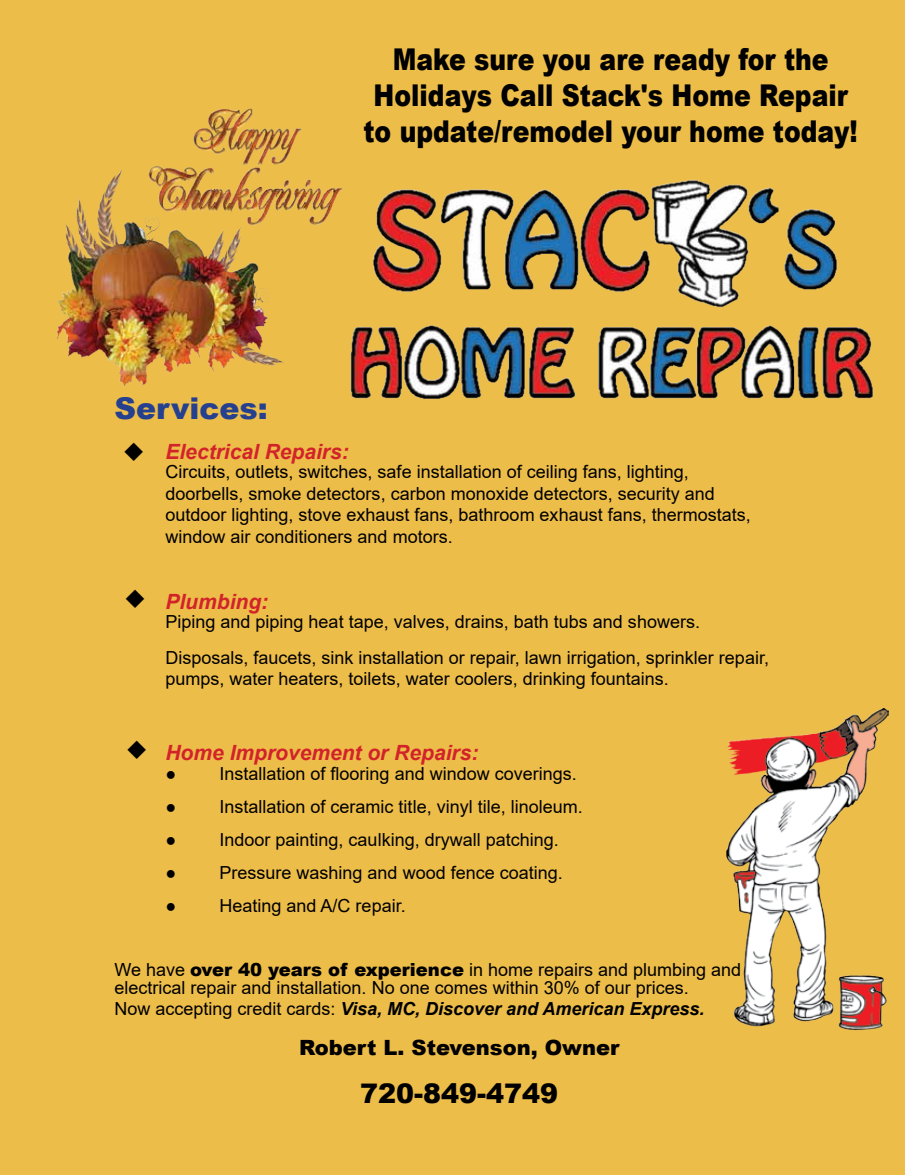
<style>
.page{position:relative;width:905px;height:1175px;background:#fff}
.page>*{position:absolute;margin:0;border:0;box-sizing:border-box;transform-origin:0 0}
.t1{font:900 30px/36px "Arial";color:#000;text-align:center;scale:.84 1}
.t2{font:900 30px "Arial";color:#25408f}
.t3{font:900 27px "Arial";color:#000}
.t4{font:italic 700 21px "Arial";color:#d2232a}
.t5{font:900 21px "Arial";color:#000}
.t6{font:18px/21.6px "Arial";color:#000}
.t7{font:italic 700 18px "Arial";color:#000}
.s1{font-family:"Georgia"}
.s2{font-weight:900}
.s3{font-weight:400;font-style:normal}
</style>
<div class="page">
<div style="left:0;top:0;width:904px;height:1174px;background:#edbd49"></div>
<img style="left:726px;top:708px;width:162px;height:323px">
<img style="left:56px;top:108px;width:279px;height:279px">
<img style="left:335px;top:179px;width:539px;height:220px">
<h1 class="t1" style="left:363px;top:40px;width:590px">Make sure you are ready for the<br>Holidays Call Stack's Home Repair to update/remodel your home today!</h1>
<h1 class="t2" style="left:114px;top:386px;width:155px">Services:</h1>
<p class="t4" style="left:165px;top:438px;width:185px">Electrical Repairs:</p>
<p class="t6" style="left:165px;top:460px;width:586px">Circuits, outlets, switches, safe installation of ceiling fans, lighting, doorbells, smoke detectors, carbon monoxide detectors, security and outdoor lighting, stove exhaust fans, bathroom exhaust fans, thermostats, window air conditioners and motors.</p>
<p class="t4" style="left:165px;top:588px;width:104px">Plumbing:</p>
<p class="t6" style="left:165px;top:604px;width:605px;line-height:35.7px">Piping and piping heat tape, valves, drains, bath tubs and showers.<br>Disposals, faucets, sink installation or repair, lawn irrigation, sprinkler repair,</p>
<p class="t6" style="left:165px;top:667px;width:505px">pumps, water heaters, toilets, water coolers, drinking fountains.</p>
<p class="t4" style="left:165px;top:738px;width:314px">Home Improvement or Repairs:</p>
<p class="t6" style="left:165px;top:763px;width:413px"><span class="s1">●</span> Installation of flooring and window coverings.</p>
<p class="t6" style="left:165px;top:796px;width:419px"><span class="s1">●</span> Installation of ceramic title, vinyl tile, linoleum.</p>
<p class="t6" style="left:165px;top:829px;width:395px"><span class="s1">●</span> Indoor painting, caulking, drywall patching.</p>
<p class="t6" style="left:165px;top:862px;width:399px"><span class="s1">●</span> Pressure washing and wood fence coating.</p>
<p class="t6" style="left:165px;top:895px;width:242px"><span class="s1">●</span> Heating and A/C repair.</p>
<p class="t6" style="left:114px;top:960px;width:628px;line-height:18px">We have <span class="s2">over 40 years of experience</span> in home repairs and plumbing and electrical repair and installation. No one comes within 30% of our prices.</p>
<p class="t7" style="left:114px;top:996px;width:591px"><span class="s3">Now accepting credit cards:</span> Visa, MC, Discover and American Express.</p>
<p class="t5" style="left:299px;top:1032px;width:322px">Robert L. Stevenson, Owner</p>
<h2 class="t3" style="left:360px;top:1073px;width:200px">720-849-4749</h2>
</div>
